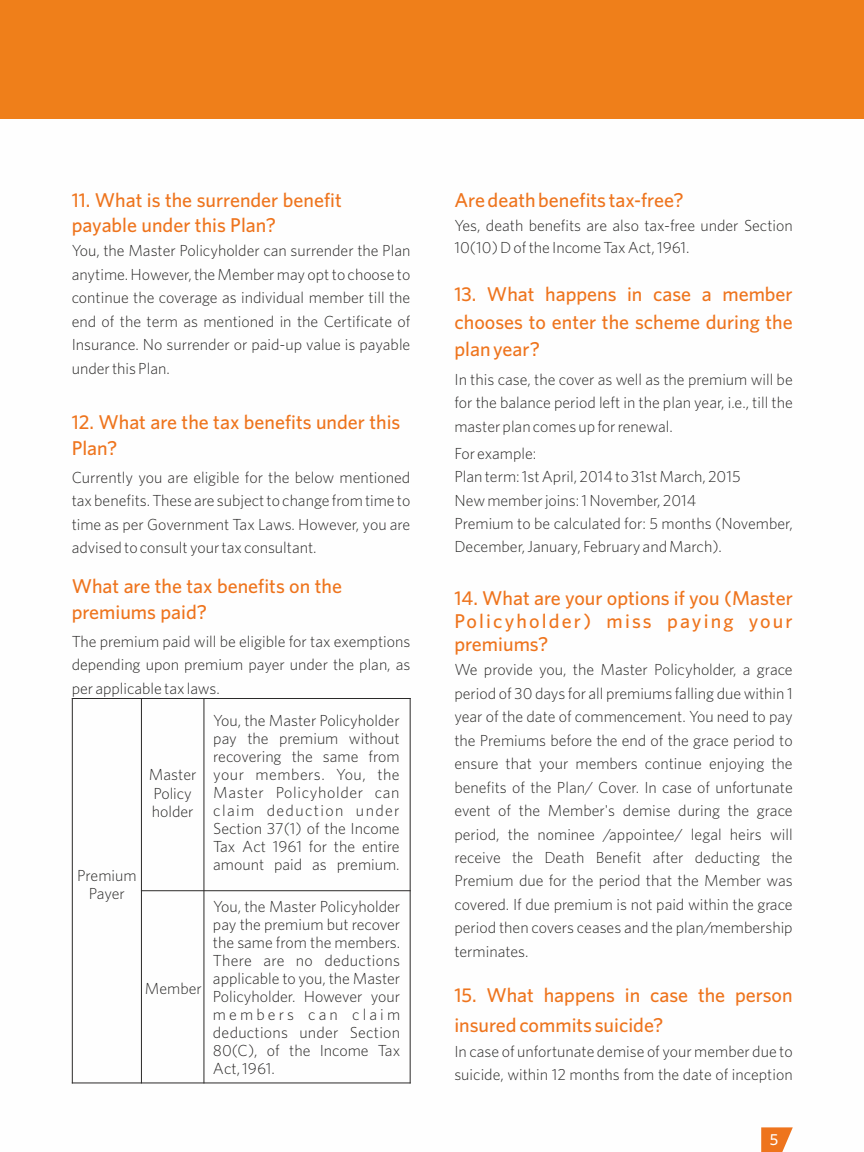
<style>
.page{position:relative;width:864px;height:1152px;background:#fff}
.page>*{position:absolute;margin:0;border:0;box-sizing:border-box;transform-origin:0 0}
.t1{font:500 20px/25.4px "Whitney";color:#ee741d}
.t2{font:300 16px/23.4px "Whitney";color:#2b2a29;text-align:justify}
.t3{font:500 16px "Whitney";color:#fefefe}
</style>
<div class="page">
<div style="left:0;top:0;width:864px;height:119px;background:#ef7f1a"></div>
<svg style="left:761px;top:1127px;width:32px;height:25px"></svg>
<hr style="left:72px;top:698px;width:1px;height:385px;background:#2b2a29">
<hr style="left:141px;top:698px;width:1px;height:385px;background:#2b2a29">
<hr style="left:203px;top:698px;width:1px;height:385px;background:#2b2a29">
<hr style="left:410px;top:698px;width:1px;height:385px;background:#2b2a29">
<hr style="left:72px;top:1082px;width:339px;height:1px;background:#2b2a29">
<hr style="left:141px;top:890px;width:270px;height:1px;background:#2b2a29">
<hr style="left:72px;top:698px;width:339px;height:1px;background:#2b2a29">
<p class="t1" style="left:72px;top:189px;width:272px">11. What is the surrender benefit payable under this Plan?</p>
<p class="t2" style="left:72px;top:240px;width:340px">You, the Master Policyholder can surrender the Plan anytime. However, the Member may opt to choose to continue the coverage as individual member till the end of the term as mentioned in the Certificate of Insurance. No surrender or paid-up value is payable under this Plan.</p>
<p class="t1" style="left:72px;top:411px;width:330px">12. What are the tax benefits under this<br>Plan?</p>
<p class="t2" style="left:72px;top:467px;width:340px">Currently you are eligible for the below mentioned tax benefits. These are subject to change from time to time as per Government Tax Laws. However, you are advised to consult your tax consultant.</p>
<p class="t1" style="left:72px;top:575px;width:272px">What are the tax benefits on the premiums paid?</p>
<p class="t2" style="left:72px;top:631px;width:340px">The premium paid will be eligible for tax exemptions depending upon premium payer under the plan, as per applicable tax laws.</p>
<p class="t2" style="left:149px;top:767px;width:49px;line-height:18px;text-align:left">Master<br>Policy holder</p>
<p class="t2" style="left:77px;top:868px;width:61px;line-height:18px;text-align:center">Premium<br>Payer</p>
<p class="t2" style="left:145px;top:978px;width:58px">Member</p>
<p class="t2" style="left:213px;top:713px;width:188px;line-height:18px">You, the Master Policyholder pay the premium without recovering the same from your members. You, the Master Policyholder can claim deduction under Section 37(1) of the Income Tax Act 1961 for the entire amount paid as premium.</p>
<p class="t2" style="left:213px;top:898px;width:189px;line-height:18px">You, the Master Policyholder pay the premium but recover the same from the members.<br>There are no deductions applicable to you, the Master Policyholder. However your members can claim deductions under Section 80(C), of the Income Tax Act, 1961.</p>
<p class="t1" style="left:454px;top:189px;width:231px">Are death benefits tax-free?</p>
<p class="t2" style="left:454px;top:216px;width:340px;line-height:21.6px">Yes, death benefits are also tax-free under Section<br>10(10) D of the Income Tax Act, 1961.</p>
<p class="t1" style="left:454px;top:282px;width:340px;line-height:27.6px;text-align:justify">13. What happens in case a member chooses to enter the scheme during the plan year?</p>
<p class="t2" style="left:454px;top:369px;width:340px">In this case, the cover as well as the premium will be for the balance period left in the plan year, i.e., till the master plan comes up for renewal.</p>
<p class="t2" style="left:454px;top:443px;width:340px;text-align:left">For example:<br>Plan term: 1st April, 2014 to 31st March, 2015<br>New member joins: 1 November, 2014<br>Premium to be calculated for: 5 months (November, December, January, February and March).</p>
<p class="t1" style="left:454px;top:588px;width:340px;line-height:23px;text-align:justify">14. What are your options if you (Master Policyholder) miss paying your premiums?</p>
<p class="t2" style="left:454px;top:659px;width:340px">We provide you, the Master Policyholder, a grace period of 30 days for all premiums falling due within 1 year of the date of commencement. You need to pay the Premiums before the end of the grace period to ensure that your members continue enjoying the benefits of the Plan/ Cover. In case of unfortunate event of the Member's demise during the grace period, the nominee /appointee/ legal heirs will receive the Death Benefit after deducting the Premium due for the period that the Member was covered. If due premium is not paid within the grace period then covers ceases and the plan/membership terminates.</p>
<p class="t1" style="left:454px;top:982px;width:340px;line-height:30px">15. What happens in case the person insured commits suicide?</p>
<p class="t2" style="left:454px;top:1041px;width:340px">In case of unfortunate demise of your member due to suicide, within 12 months from the date of inception</p>
<p class="t3" style="left:770px;top:1134px;width:10px">5</p>
</div>
